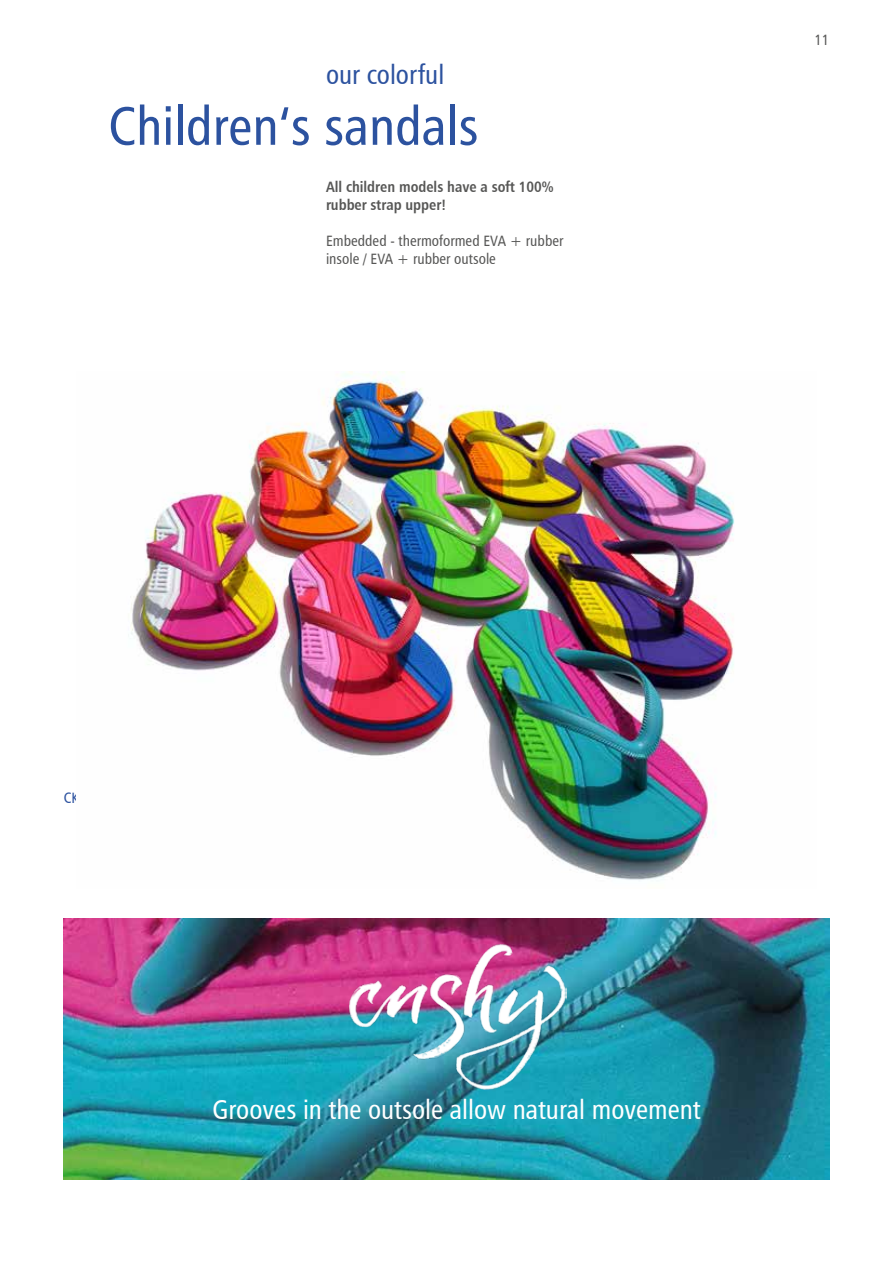
<style>
.page{position:relative;width:893px;height:1263px;background:#fff}
.page>*{position:absolute;margin:0;border:0;box-sizing:border-box;transform-origin:0 0}
.t1{font:54px "Humanist 777 BT Roman Condensed B";color:#2c529f}
.t2{font:27px "Humanist 777 BT Roman Condensed B";color:#fff}
.t3{font:27px "Humanist 777 BT Roman Condensed B";color:#2c529f}
.t4{font:15px/18px "Humanist 777 BT Roman Condensed B";color:#575756}
.t5{font:15px/18px "Humanist 777 BT Bold Condensed B";color:#575756}
</style>
<div class="page">
<img style="left:131px;top:372px;width:604px;height:508px">
<img style="left:64px;top:918px;width:765px;height:261px">
<img style="left:348px;top:941px;width:219px;height:149px">
<h2 class="t3" style="left:326px;top:58px;width:120px">our colorful</h2>
<h1 class="t1" style="left:108px;top:93px;width:372px">Children‘s sandals</h1>
<p class="t5" style="left:326px;top:178px;width:229px">All children models have a soft 100% rubber strap upper!</p>
<p class="t4" style="left:326px;top:232px;width:239px">Embedded - thermoformed EVA + rubber insole / EVA + rubber outsole</p>
<p class="t4" style="left:814px;top:30px;width:16px">11</p>
<h2 class="t2" style="left:213px;top:1092px;width:489px">Grooves in the outsole allow natural movement</h2>
</div>
